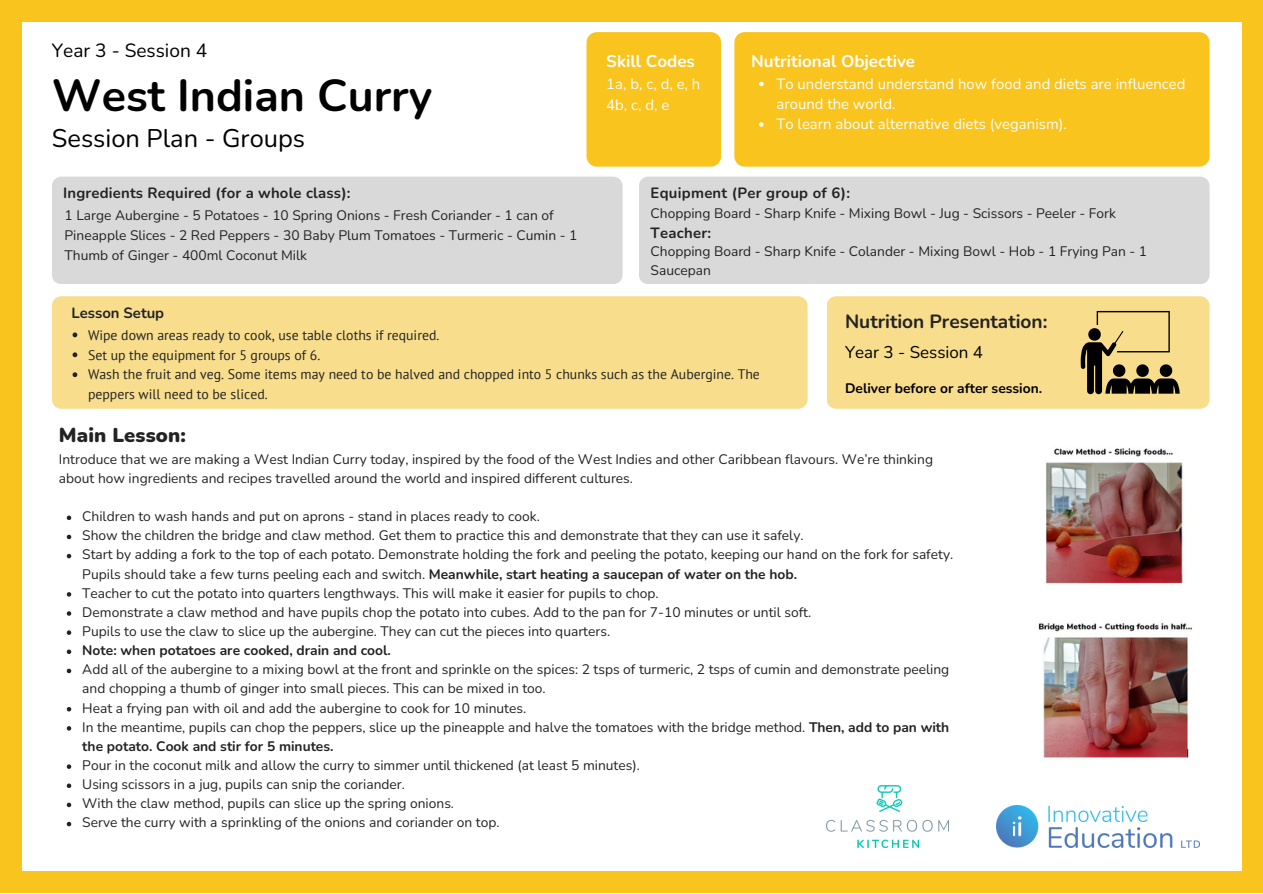
<style>
.page{position:relative;width:1263px;height:894px;background:#fff}
.page>*{position:absolute;margin:0;border:0;box-sizing:border-box;transform-origin:0 0}
.t1{font:700 44.85px "Nunito";color:#000}
.t2{font:25.5px "Nunito";color:#000}
.t3{font:900 20.1px "Nunito";letter-spacing:.005em;color:#232323}
.t4{font:700 19.05px "Nunito";color:#232323}
.t5{font:19.05px "Nunito";color:#000}
.t6{font:700 16.95px "Nunito";color:#fff}
.t7{font:16.95px "Nunito";color:#000}
.t8{font:14.85px/20.2px "Nunito";letter-spacing:.005em;color:#fff}
.t9{font:700 14.85px "Nunito";letter-spacing:.015em;color:#232323}
.t10{font:13.8px/19.2px "Nunito";color:#232323}
.t11{font:13.8px/20px "PT Sans";color:#232323}
.t12{font:700 13.8px "Nunito";color:#232323}
.t13{font:700 13.8px "Nunito";color:#000}
.s1{font-weight:700}
</style>
<div class="page">
<div style="left:0;top:0;width:1263px;height:892px;background:#fac41f"></div>
<div style="left:22px;top:22px;width:1219px;height:848px;background:#fff"></div>
<div style="left:639px;top:176px;width:570px;height:108px;background:#d9d9d9"></div>
<img style="left:827px;top:785px;width:121px;height:62px">
<img style="left:997px;top:805px;width:202px;height:42px">
<div style="left:586px;top:32px;width:135px;height:135px;background:#fac41f;border-radius:10px"></div>
<div style="left:734px;top:32px;width:475px;height:135px;background:#fac41f;border-radius:10px"></div>
<div style="left:52px;top:176px;width:570px;height:108px;background:#d9d9d9"></div>
<div style="left:52px;top:296px;width:756px;height:112px;background:#f8dd8c"></div>
<svg style="left:827px;top:296px;width:382px;height:112px;background:#e8ce83"></svg>
<svg style="left:73px;top:332px;width:4px;height:5px"></svg>
<svg style="left:73px;top:352px;width:4px;height:5px"></svg>
<svg style="left:73px;top:372px;width:4px;height:5px"></svg>
<svg style="left:67px;top:515px;width:4px;height:5px"></svg>
<svg style="left:67px;top:534px;width:4px;height:5px"></svg>
<svg style="left:67px;top:553px;width:4px;height:5px"></svg>
<svg style="left:67px;top:592px;width:4px;height:4px"></svg>
<svg style="left:67px;top:611px;width:4px;height:4px"></svg>
<svg style="left:67px;top:630px;width:4px;height:4px"></svg>
<svg style="left:67px;top:649px;width:4px;height:5px"></svg>
<svg style="left:67px;top:668px;width:4px;height:5px"></svg>
<svg style="left:67px;top:707px;width:4px;height:4px"></svg>
<svg style="left:67px;top:726px;width:4px;height:4px"></svg>
<svg style="left:67px;top:764px;width:4px;height:4px"></svg>
<svg style="left:67px;top:783px;width:4px;height:4px"></svg>
<svg style="left:67px;top:802px;width:4px;height:5px"></svg>
<svg style="left:67px;top:821px;width:4px;height:5px"></svg>
<svg style="left:759px;top:82px;width:5px;height:4px"></svg>
<svg style="left:759px;top:122px;width:5px;height:5px"></svg>
<img style="left:1038px;top:622px;width:154px;height:137px">
<img style="left:1046px;top:448px;width:138px;height:136px">
<p class="t5" style="left:52px;top:38px;width:157px">Year 3 - Session 4</p>
<p class="t1" style="left:52px;top:65px;width:382px">West Indian Curry</p>
<p class="t2" style="left:52px;top:121px;width:255px">Session Plan - Groups</p>
<p class="t6" style="left:606px;top:50px;width:90px">Skill Codes</p>
<p class="t8" style="left:606px;top:74px;width:96px">1a, b, c, d, e, h</p>
<p class="t8" style="left:606px;top:95px;width:65px">4b, c, d, e</p>
<p class="t6" style="left:751px;top:50px;width:165px">Nutritional Objective</p>
<p class="t8" style="left:776px;top:73px;width:410px">To understand understand how food and diets are influenced around the world.</p>
<p class="t8" style="left:776px;top:114px;width:292px">To learn about alternative diets (veganism).</p>
<p class="t9" style="left:63px;top:183px;width:289px">Ingredients Required (for a whole class):</p>
<p class="t9" style="left:651px;top:183px;width:201px">Equipment (Per group of 6):</p>
<h5 class="t10" style="left:65px;top:206px;width:514px;line-height:20px">1 Large Aubergine - 5 Potatoes - 10 Spring Onions - Fresh Coriander - 1 can of<br>Pineapple Slices - 2 Red Peppers - 30 Baby Plum Tomatoes - Turmeric - Cumin - 1<br>Thumb of Ginger - 400ml Coconut Milk</h5>
<p class="t10" style="left:651px;top:203px;width:467px">Chopping Board - Sharp Knife - Mixing Bowl - Jug - Scissors - Peeler - Fork</p>
<p class="t10" style="left:651px;top:242px;width:498px">Chopping Board - Sharp Knife - Colander - Mixing Bowl - Hob - 1 Frying Pan - 1<br>Saucepan</p>
<p class="t9" style="left:651px;top:223px;width:62px">Teacher:</p>
<h2 class="t9" style="left:71px;top:303px;width:94px">Lesson Setup</h2>
<p class="t11" style="left:88px;top:324px;width:353px">Wipe down areas ready to cook, use table cloths if required.</p>
<p class="t11" style="left:88px;top:344px;width:234px">Set up the equipment for 5 groups of 6.</p>
<p class="t11" style="left:88px;top:364px;width:673px">Wash the fruit and veg. Some items may need to be halved and chopped into 5 chunks such as the Aubergine. The peppers will need to be sliced.</p>
<h5 class="t3" style="left:59px;top:421px;width:128px">Main Lesson:</h5>
<p class="t4" style="left:845px;top:308px;width:204px">Nutrition Presentation:</p>
<p class="t7" style="left:845px;top:340px;width:140px">Year 3 - Session 4</p>
<p class="t13" style="left:845px;top:379px;width:199px">Deliver before or after session.</p>
<p class="t10" style="left:59px;top:449px;width:876px">Introduce that we are making a West Indian Curry today, inspired by the food of the West Indies and other Caribbean flavours. We’re thinking about how ingredients and recipes travelled around the world and inspired different cultures.</p>
<p class="t10" style="left:82px;top:507px;width:459px">Children to wash hands and put on aprons - stand in places ready to cook.</p>
<p class="t10" style="left:82px;top:526px;width:723px">Show the children the bridge and claw method. Get them to practice this and demonstrate that they can use it safely.</p>
<p class="t10" style="left:82px;top:545px;width:872px">Start by adding a fork to the top of each potato. Demonstrate holding the fork and peeling the potato, keeping our hand on the fork for safety.<br>Pupils should take a few turns peeling each and switch. <span class="s1">Meanwhile, start heating a saucepan of water on the hob.</span></p>
<p class="t10" style="left:82px;top:583px;width:578px">Teacher to cut the potato into quarters lengthways. This will make it easier for pupils to chop.</p>
<p class="t10" style="left:82px;top:602px;width:730px">Demonstrate a claw method and have pupils chop the potato into cubes. Add to the pan for 7-10 minutes or until soft.</p>
<p class="t10" style="left:82px;top:621px;width:529px">Pupils to use the claw to slice up the aubergine. They can cut the pieces into quarters.</p>
<p class="t12" style="left:82px;top:641px;width:310px">Note: when potatoes are cooked, drain and cool.</p>
<h3 class="t10" style="left:82px;top:660px;width:868px">Add all of the aubergine to a mixing bowl at the front and sprinkle on the spices: 2 tsps of turmeric, 2 tsps of cumin and demonstrate peeling and chopping a thumb of ginger into small pieces. This can be mixed in too.</h3>
<h6 class="t10" style="left:82px;top:698px;width:445px">Heat a frying pan with oil and add the aubergine to cook for 10 minutes.</h6>
<p class="t10" style="left:82px;top:717px;width:868px">In the meantime, pupils can chop the peppers, slice up the pineapple and halve the tomatoes with the bridge method. <span class="s1">Then, add to pan with the potato. Cook and stir for 5 minutes.</span></p>
<h3 class="t10" style="left:82px;top:755px;width:559px">Pour in the coconut milk and allow the curry to simmer until thickened (at least 5 minutes).</h3>
<p class="t10" style="left:82px;top:774px;width:324px">Using scissors in a jug, pupils can snip the coriander.</p>
<p class="t10" style="left:82px;top:793px;width:373px">With the claw method, pupils can slice up the spring onions.</p>
<p class="t10" style="left:82px;top:813px;width:419px">Serve the curry with a sprinkling of the onions and coriander on top.</p>
</div>
